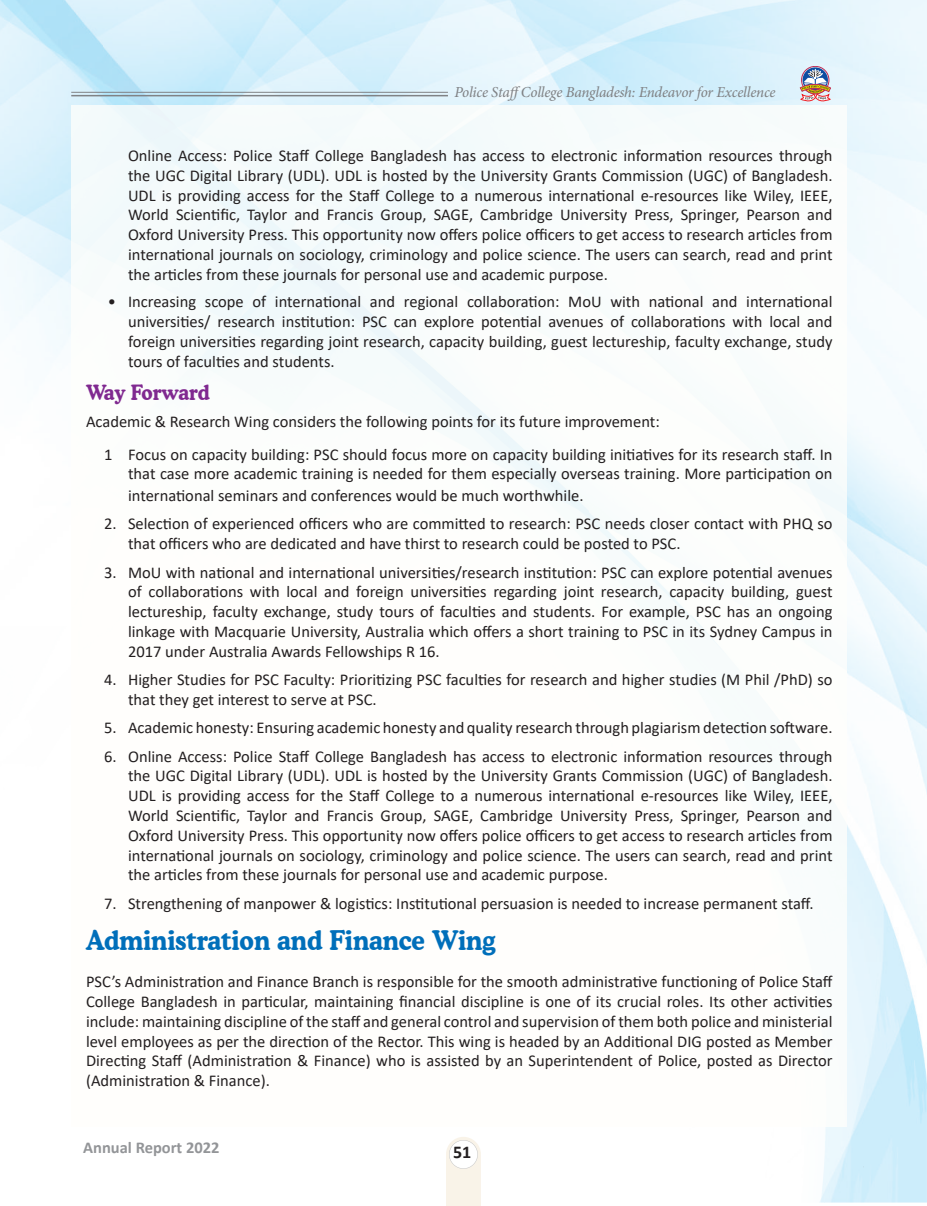
<style>
.page{position:relative;width:927px;height:1206px;background:#fff}
.page>*{position:absolute;margin:0;border:0;box-sizing:border-box;transform-origin:0 0}
.t1{font:700 27px "Cooper BT";color:#006fba;scale:.9 1}
.t2{font:700 21px "Cooper BT";color:#802990;scale:.9 1}
.t3{font:700 18px "Calibri";color:#231f20}
.t4{font:16.5px/19.8px "Calibri";color:#231f20;text-align:justify}
.t5{font:700 16.5px "Calibri";color:#939598}
.t6{font:italic 15px "Adobe Hebrew";letter-spacing:-.015em;color:#808285}
</style>
<div class="page">
<img style="left:0;top:0;width:102px;height:356px">
<img style="left:515px;top:0;width:411px;height:155px">
<img style="left:846px;top:155px;width:80px;height:628px">
<img style="left:824px;top:783px;width:102px;height:419px">
<img style="left:72px;top:105px;width:774px;height:1020px">
<hr style="left:446px;top:1202px;width:35px;height:3px;background:#f3e7d2">
<svg style="left:449px;top:1139px;width:29px;height:29px"></svg>
<hr style="left:71px;top:95px;width:377px;height:1px;background:#808285">
<hr style="left:71px;top:92px;width:377px;height:1px;background:#808285">
<div style="left:801px;top:66px;width:28px;height:28px;border:1px solid #bf2a54;border-radius:50%"></div>
<svg style="left:802px;top:67px;width:25px;height:26px"></svg>
<svg style="left:799px;top:69px;width:31px;height:32px"></svg>
<p class="t6" style="left:454px;top:83px;width:323px">Police StaffCollege Bangladesh: Endeavor for Excellence</p>
<p class="t4" style="left:128px;top:145px;width:706px">Online Access: Police Staff College Bangladesh has access to electronic information resources through the UGC Digital Library (UDL). UDL is hosted by the University Grants Commission (UGC) of Bangladesh.<br>UDL is providing access for the Staff College to a numerous international e-resources like Wiley, IEEE, World Scientific, Taylor and Francis Group, SAGE, Cambridge University Press, Springer, Pearson and Oxford University Press. This opportunity now offers police officers to get access to research articles from international journals on sociology, criminology and police science. The users can search, read and print the articles from these journals for personal use and academic purpose.</p>
<p class="t4" style="left:128px;top:291px;width:706px;text-indent:-20px">• Increasing scope of international and regional collaboration: MoU with national and international universities/ research institution: PSC can explore potential avenues of collaborations with local and foreign universities regarding joint research, capacity building, guest lectureship, faculty exchange, study tours of faculties and students.</p>
<p class="t2" style="left:86px;top:379px;width:139px">Way Forward</p>
<p class="t4" style="left:104px;top:404px;width:730px;line-height:33px;text-indent:-18px">Academic &amp; Research Wing considers the following points for its future improvement:<br>1 Focus on capacity building: PSC should focus more on capacity building initiatives for its research staff. In</p>
<p class="t4" style="left:128px;top:462px;width:706px;line-height:21.6px">that case more academic training is needed for them especially overseas training. More participation on international seminars and conferences would be much worthwhile.</p>
<p class="t4" style="left:128px;top:513px;width:706px;text-indent:-24px">2. Selection of experienced officers who are committed to research: PSC needs closer contact with PHQ so that officers who are dedicated and have thirst to research could be posted to PSC.</p>
<p class="t4" style="left:128px;top:561px;width:706px;text-indent:-24px">3. MoU with national and international universities/research institution: PSC can explore potential avenues of collaborations with local and foreign universities regarding joint research, capacity building, guest lectureship, faculty exchange, study tours of faculties and students. For example, PSC has an ongoing linkage with Macquarie University, Australia which offers a short training to PSC in its Sydney Campus in 2017 under Australia Awards Fellowships R 16.</p>
<p class="t4" style="left:128px;top:669px;width:706px;text-indent:-24px">4. Higher Studies for PSC Faculty: Prioritizing PSC faculties for research and higher studies (M Phil /PhD) so that they get interest to serve at PSC.</p>
<p class="t4" style="left:104px;top:717px;width:730px">5. Academic honesty: Ensuring academic honesty and quality research through plagiarism detection software.</p>
<p class="t4" style="left:128px;top:745px;width:706px;text-indent:-24px">6. Online Access: Police Staff College Bangladesh has access to electronic information resources through the UGC Digital Library (UDL). UDL is hosted by the University Grants Commission (UGC) of Bangladesh.<br>UDL is providing access for the Staff College to a numerous international e-resources like Wiley, IEEE, World Scientific, Taylor and Francis Group, SAGE, Cambridge University Press, Springer, Pearson and Oxford University Press. This opportunity now offers police officers to get access to research articles from international journals on sociology, criminology and police science. The users can search, read and print the articles from these journals for personal use and academic purpose.</p>
<p class="t4" style="left:104px;top:892px;width:711px">7. Strengthening of manpower &amp; logistics: Institutional persuasion is needed to increase permanent staff.</p>
<h1 class="t1" style="left:86px;top:923px;width:456px">Administration and Finance Wing</h1>
<p class="t4" style="left:86px;top:971px;width:748px">PSC’s Administration and Finance Branch is responsible for the smooth administrative functioning of Police Staff College Bangladesh in particular, maintaining financial discipline is one of its crucial roles. Its other activities include: maintaining discipline of the staff and general control and supervision of them both police and ministerial level employees as per the direction of the Rector. This wing is headed by an Additional DIG posted as Member Directing Staff (Administration &amp; Finance) who is assisted by an Superintendent of Police, posted as Director (Administration &amp; Finance).</p>
<p class="t5" style="left:83px;top:1135px;width:138px">Annual Report 2022</p>
<p class="t3" style="left:453px;top:1139px;width:20px">51</p>
</div>
